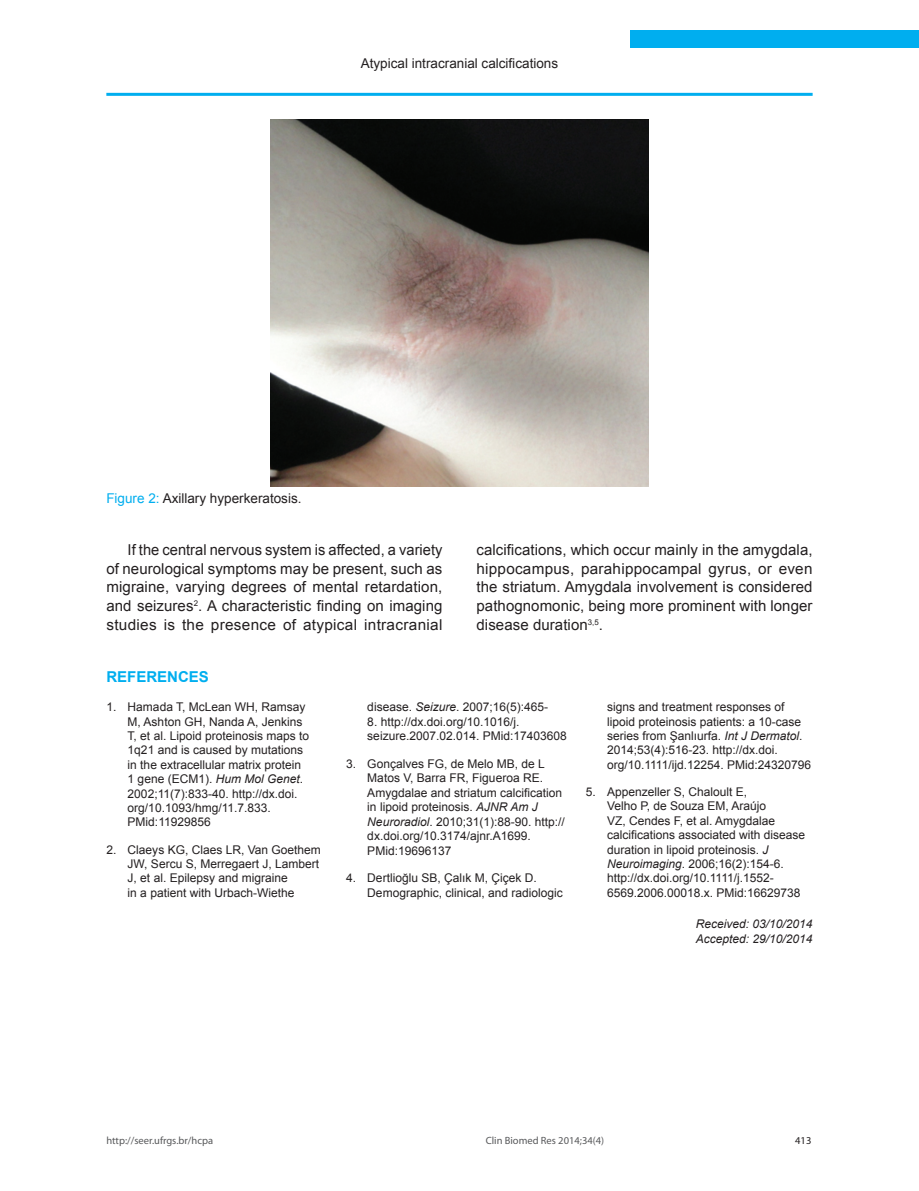
<style>
.page{position:relative;width:919px;height:1191px;background:#fff}
.page>*{position:absolute;margin:0;border:0;box-sizing:border-box;transform-origin:0 0}
.t1{font:15px/18.6px "Arial";letter-spacing:.005em;color:#231f20;text-align:justify}
.t2{font:700 15px "Arial";color:#00aeef}
.t3{font:13.5px "Arial";color:#231f20}
.t4{font:12px/14.4px "Arial";color:#231f20}
.t5{font:italic 12px/14.4px "Arial";color:#231f20}
.t6{font:10.5px "Myriad Pro";color:#57585a}
.t7{font:10.5px "Myriad Pro";color:#231f20}
.s1{color:#00aeef}
.s2{font-style:italic}
</style>
<div class="page">
<div style="left:631px;top:31px;width:287px;height:17px;background:#00aeef"></div>
<hr style="left:106px;top:93px;width:706px;height:3px;background:#00aeef">
<img style="left:270px;top:119px;width:378px;height:367px">
<p class="t3" style="left:361px;top:54px;width:199px">Atypical intracranial calcifications</p>
<p class="t3" style="left:106px;top:489px;width:197px"><span class="s1">Figure 2:</span> Axillary hyperkeratosis.</p>
<p class="t1" style="left:106px;top:541px;width:338px;text-indent:21px">If the central nervous system is affected, a variety of neurological symptoms may be present, such as migraine, varying degrees of mental retardation, and seizures<sup>2</sup>. A characteristic finding on imaging studies is the presence of atypical intracranial</p>
<p class="t1" style="left:476px;top:541px;width:337px">calcifications, which occur mainly in the amygdala, hippocampus, parahippocampal gyrus, or even the striatum. Amygdala involvement is considered pathognomonic, being more prominent with longer disease duration<sup>3,5</sup>.</p>
<p class="t2" style="left:106px;top:666px;width:104px">REFERENCES</p>
<p class="t4" style="left:128px;top:700px;width:183px;text-indent:-21px">1. Hamada T, McLean WH, Ramsay<br>M, Ashton GH, Nanda A, Jenkins<br>T, et al. Lipoid proteinosis maps to<br>1q21 and is caused by mutations in the extracellular matrix protein<br>1 gene (ECM1). <span class="s2">Hum Mol Genet</span>.<br>2002;11(7):833-40. http://dx.doi. org/10.1093/hmg/11.7.833.<br>PMid:11929856</p>
<p class="t4" style="left:128px;top:842px;width:195px;text-indent:-21px">2. Claeys KG, Claes LR, Van Goethem<br>JW, Sercu S, Merregaert J, Lambert<br>J, et al. Epilepsy and migraine<br>in a patient with Urbach-Wiethe</p>
<p class="t4" style="left:367px;top:700px;width:182px">disease. <span class="s2">Seizure</span>. 2007;16(5):465-</p>
<p class="t4" style="left:367px;top:714px;width:201px">8. http://dx.doi.org/10.1016/j. seizure.2007.02.014. PMid:17403608</p>
<p class="t4" style="left:367px;top:756px;width:199px;text-indent:-21px">3. Gonçalves FG, de Melo MB, de L<br>Matos V, Barra FR, Figueroa RE.<br>Amygdalae and striatum calcification in lipoid proteinosis. <span class="s2">AJNR Am J<br>Neuroradiol</span>. 2010;31(1):88-90. http:// dx.doi.org/10.3174/ajnr.A1699.<br>PMid:19696137</p>
<p class="t4" style="left:367px;top:871px;width:197px;text-indent:-21px">4. Dertlioğlu SB, Çalık M, Çiçek D.<br>Demographic, clinical, and radiologic</p>
<p class="t4" style="left:607px;top:700px;width:206px">signs and treatment responses of lipoid proteinosis patients: a 10-case series from Şanlıurfa. <span class="s2">Int J Dermatol</span>.<br>2014;53(4):516-23. http://dx.doi. org/10.1111/ijd.12254. PMid:24320796</p>
<p class="t4" style="left:607px;top:784px;width:200px;text-indent:-21px">5. Appenzeller S, Chaloult E,<br>Velho P, de Souza EM, Araújo<br>VZ, Cendes F, et al. Amygdalae calcifications associated with disease duration in lipoid proteinosis. <span class="s2">J Neuroimaging</span>. 2006;16(2):154-6. http://dx.doi.org/10.1111/j.1552- 6569.2006.00018.x. PMid:16629738</p>
<p class="t5" style="left:695px;top:917px;width:118px">Received: 03/10/2014<br>Accepted: 29/10/2014</p>
<p class="t6" style="left:106px;top:1133px;width:108px">http://seer.ufrgs.br/hcpa</p>
<p class="t6" style="left:485px;top:1133px;width:120px">Clin Biomed Res 2014;34(4)</p>
<p class="t7" style="left:795px;top:1133px;width:18px">413</p>
</div>
